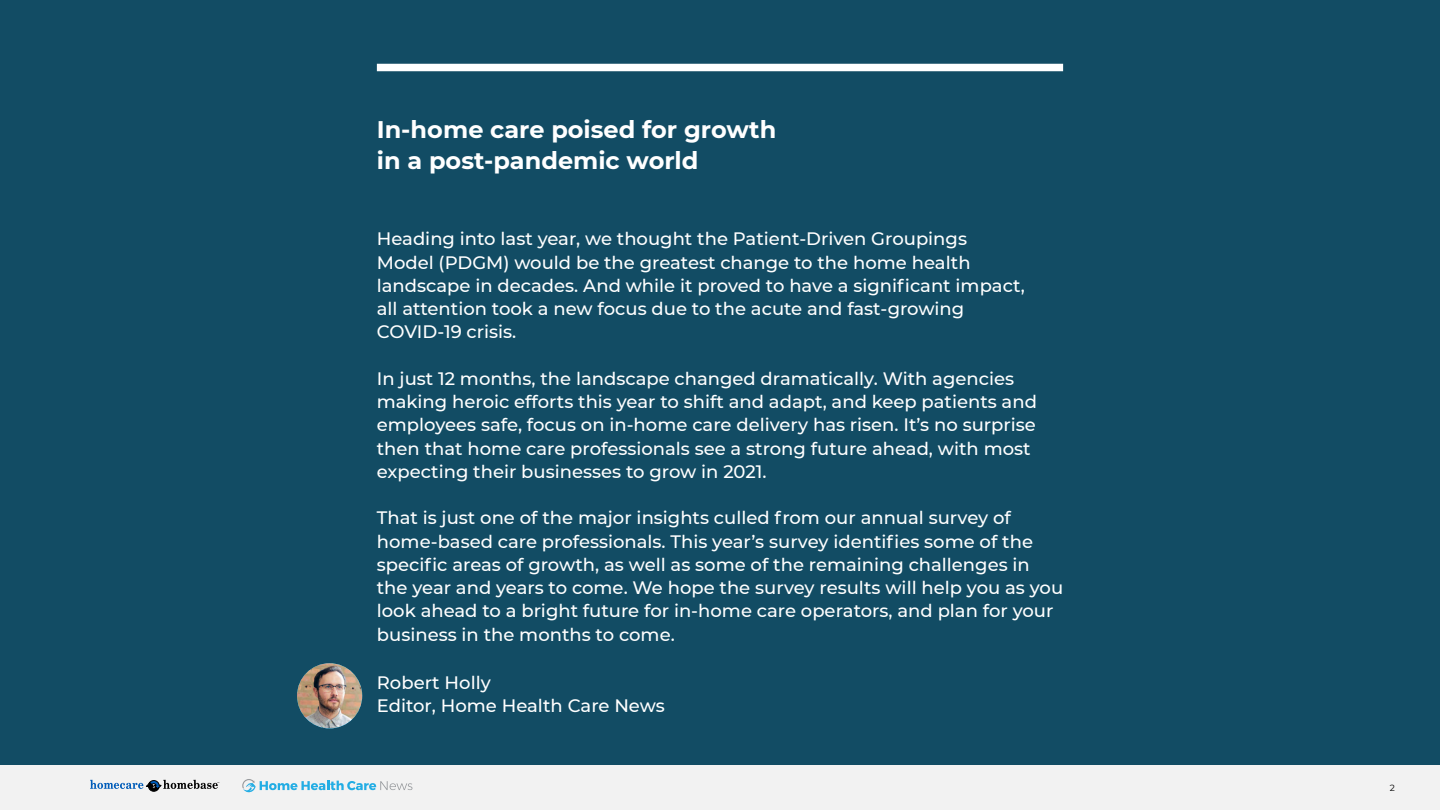
<style>
.page{position:relative;width:1440px;height:810px;background:#fff}
.page>*{position:absolute;margin:0;border:0;box-sizing:border-box;transform-origin:0 0}
.t1{font:700 24px/31.5px "Montserrat";color:#fff}
.t2{font:500 18px/23.2px "Montserrat";color:#fff}
.t3{font:9px "Montserrat";color:#000}
</style>
<div class="page">
<div style="left:0;top:765px;width:1440px;height:45px;background:#f2f2f2"></div>
<svg style="left:90px;top:780px;width:129px;height:11px"></svg>
<svg style="left:242px;top:779px;width:170px;height:13px"></svg>
<div style="left:0;top:0;width:1440px;height:765px;background:#124c64"></div>
<img style="left:297px;top:663px;width:65px;height:65px;border-radius:33px">
<div style="left:377px;top:64px;width:686px;height:7px;background:#fff"></div>
<h1 class="t1" style="left:377px;top:113px;width:401px">In-home care poised for growth in a post-pandemic world</h1>
<p class="t2" style="left:377px;top:227px;width:649px">Heading into last year, we thought the Patient-Driven Groupings Model (PDGM) would be the greatest change to the home health landscape in decades. And while it proved to have a significant impact, all attention took a new focus due to the acute and fast-growing COVID-19 crisis.</p>
<p class="t2" style="left:377px;top:366px;width:662px">In just 12 months, the landscape changed dramatically. With agencies making heroic efforts this year to shift and adapt, and keep patients and employees safe, focus on in-home care delivery has risen. It’s no surprise then that home care professionals see a strong future ahead, with most expecting their businesses to grow in 2021.</p>
<p class="t2" style="left:377px;top:506px;width:688px">That is just one of the major insights culled from our annual survey of home-based care professionals. This year’s survey identifies some of the specific areas of growth, as well as some of the remaining challenges in the year and years to come. We hope the survey results will help you as you look ahead to a bright future for in-home care operators, and plan for your business in the months to come.</p>
<p class="t2" style="left:377px;top:671px;width:290px;line-height:22.5px">Robert Holly<br>Editor, Home Health Care News</p>
<p class="t3" style="left:1390px;top:781px;width:7px">2</p>
</div>
